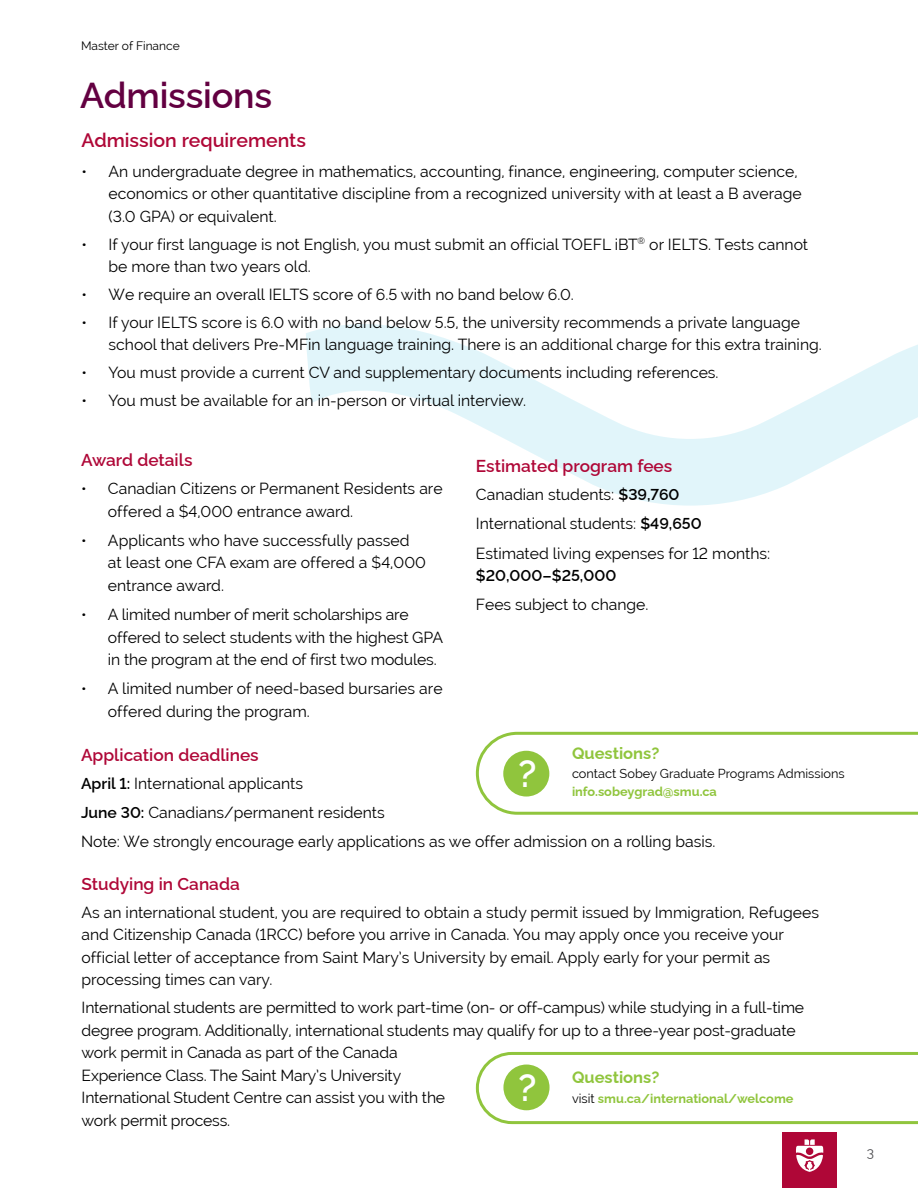
<style>
.page{position:relative;width:918px;height:1188px;background:#fff}
.page>*{position:absolute;margin:0;border:0;box-sizing:border-box;transform-origin:0 0}
.t1{font:600 38.25px "Raleway";color:#fff}
.t2{font:600 36px "Raleway";letter-spacing:-.005em;color:#630041}
.t3{font:600 19.5px "Raleway";color:#af0737}
.t4{font:600 17.25px "Raleway";color:#af0737}
.t5{font:700 16.5px "Raleway";color:#90c53d}
.t6{font:15.75px/22.5px "Raleway";color:#000}
.t7{font:600 15.75px "Raleway";color:#000}
.t8{font:13.5px "Raleway";color:#4a4a4d}
.t9{font:700 12.75px "Raleway";color:#90c53d}
.t10{font:12.75px "Raleway";color:#000}
.t11{font:12px "Raleway";color:#000}
.s1{font-weight:600}
.s2{font-weight:400;color:#000}
</style>
<div class="page">
<svg style="left:306px;top:324px;width:612px;height:182px"></svg>
<svg style="left:475px;top:731px;width:443px;height:84px"></svg>
<svg style="left:475px;top:1052px;width:443px;height:73px"></svg>
<div style="left:503px;top:1065px;width:47px;height:45px;background:#90c53d;border-radius:50%"></div>
<div style="left:503px;top:751px;width:46px;height:46px;background:#90c53d;border-radius:50%"></div>
<div style="left:783px;top:1132px;width:54px;height:56px;background:#af0737"></div>
<svg style="left:796px;top:1139px;width:27px;height:33px"></svg>
<p class="t11" style="left:81px;top:39px;width:100px">Master of Finance</p>
<h2 class="t2" style="left:80px;top:66px;width:194px">Admissions</h2>
<p class="t3" style="left:82px;top:125px;width:226px">Admission requirements</p>
<p class="t6" style="left:109px;top:160px;width:695px;text-indent:-27px">• An undergraduate degree in mathematics, accounting, finance, engineering, computer science, economics or other quantitative discipline from a recognized university with at least a B average (3.0 GPA) or equivalent.</p>
<p class="t6" style="left:109px;top:233px;width:701px;text-indent:-27px">• If your first language is not English, you must submit an official TOEFL iBT<sup>®</sup> or IELTS. Tests cannot be more than two years old.</p>
<p class="t6" style="left:82px;top:283px;width:494px">• We require an overall IELTS score of 6.5 with no band below 6.0.</p>
<p class="t6" style="left:109px;top:311px;width:715px;text-indent:-27px">• If your IELTS score is 6.0 with no band below 5.5, the university recommends a private language school that delivers Pre-MFin language training. There is an additional charge for this extra training.</p>
<p class="t6" style="left:82px;top:361px;width:639px">• You must provide a current CV and supplementary documents including references.</p>
<p class="t6" style="left:82px;top:389px;width:446px">• You must be available for an in-person or virtual interview.</p>
<p class="t4" style="left:81px;top:446px;width:113px">Award details</p>
<p class="t6" style="left:108px;top:477px;width:336px;text-indent:-27px">• Canadian Citizens or Permanent Residents are offered a $4,000 entrance award.</p>
<p class="t6" style="left:108px;top:529px;width:320px;text-indent:-27px">• Applicants who have successfully passed at least one CFA exam are offered a $4,000 entrance award.</p>
<p class="t6" style="left:108px;top:603px;width:337px;text-indent:-27px">• A limited number of merit scholarships are offered to select students with the highest GPA in the program at the end of first two modules.</p>
<p class="t6" style="left:108px;top:678px;width:336px;text-indent:-27px">• A limited number of need-based bursaries are offered during the program.</p>
<p class="t4" style="left:81px;top:741px;width:179px">Application deadlines</p>
<p class="t6" style="left:81px;top:769px;width:305px;line-height:29.2px"><span class="s1">April 1:</span> International applicants<br><span class="s1">June 30:</span> Canadians/permanent residents</p>
<p class="t4" style="left:476px;top:452px;width:198px">Estimated program fees</p>
<p class="t6" style="left:476px;top:480px;width:296px;line-height:29.2px">Canadian students: <span class="s1">$39,760<br></span>International students: <span class="s1">$49,650<br></span>Estimated living expenses for 12 months:</p>
<p class="t7" style="left:476px;top:563px;width:142px">$20,000–$25,000</p>
<p class="t6" style="left:476px;top:594px;width:174px">Fees subject to change.</p>
<h1 class="t1" style="left:518px;top:743px;width:20px">?</h1>
<p class="t5" style="left:572px;top:740px;width:89px">Questions?</p>
<p class="t10" style="left:572px;top:766px;width:274px">contact Sobey Graduate Programs Admissions</p>
<p class="t9" style="left:572px;top:781px;width:146px">info.sobeygrad@smu.ca</p>
<p class="t6" style="left:81px;top:830px;width:636px">Note: We strongly encourage early applications as we offer admission on a rolling basis.</p>
<p class="t4" style="left:82px;top:870px;width:160px">Studying in Canada</p>
<p class="t6" style="left:82px;top:901px;width:739px">As an international student, you are required to obtain a study permit issued by Immigration, Refugees and Citizenship Canada (1RCC) before you arrive in Canada. You may apply once you receive your official letter of acceptance from Saint Mary’s University by email. Apply early for your permit as processing times can vary.</p>
<p class="t6" style="left:82px;top:996px;width:724px">International students are permitted to work part-time (on- or off-campus) while studying in a full‑time degree program. Additionally, international students may qualify for up to a three-year post-graduate work permit in Canada as part of the Canada<br>Experience Class. The Saint Mary’s University<br>International Student Centre can assist you with the<br>work permit process.</p>
<p class="t5" style="left:572px;top:1064px;width:89px">Questions?</p>
<h1 class="t1" style="left:518px;top:1057px;width:20px">?</h1>
<p class="t9" style="left:572px;top:1088px;width:223px"><span class="s2">visit</span> smu.ca/international/welcome</p>
<p class="t8" style="left:867px;top:1145px;width:9px">3</p>
</div>
